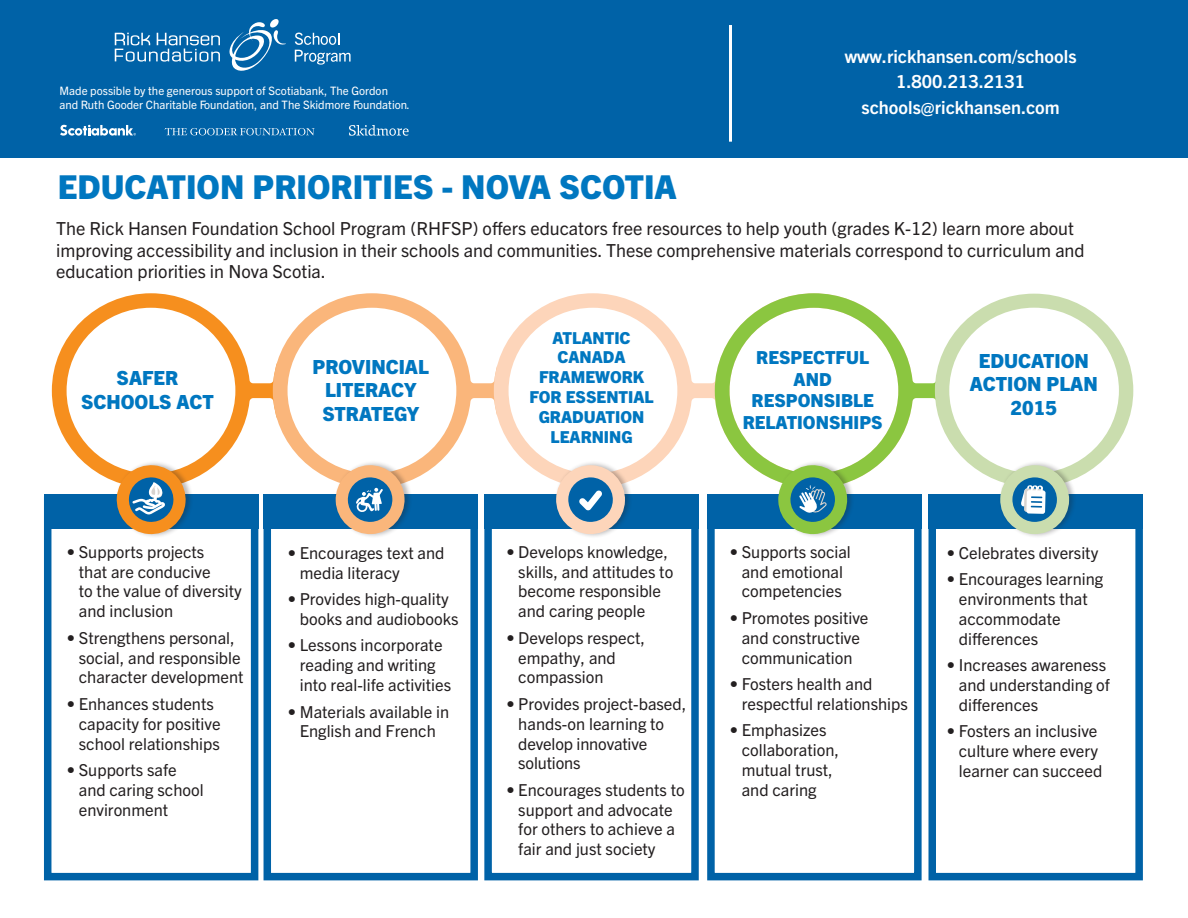
<style>
.page{position:relative;width:1188px;height:918px;background:#fff}
.page>*{position:absolute;margin:0;border:0;box-sizing:border-box;transform-origin:0 0}
.t1{font:800 33px "Trade Gothic Next LT Pro";color:#0077c0}
.t2{font:800 19.5px/23.4px "Trade Gothic Next LT Pro";color:#0077c0;text-align:center}
.t3{font:18px/21.6px "Trade Gothic Next LT Pro";color:#231f20}
.t4{font:700 18px/25.5px "Trade Gothic Next LT Pro";color:#fff;text-align:center}
.t5{font:800 18px/21.6px "Trade Gothic Next LT Pro";color:#0077c0;text-align:center}
.t6{font:16.5px/19.8px "Trade Gothic Next LT Pro";color:#231f20}
.t7{font:800 16.5px/19.8px "Trade Gothic Next LT Pro";color:#0077c0;text-align:center}
.t8{font:11.55px/14.5px "Trade Gothic Next LT Pro";color:#fff}
</style>
<div class="page">
<div style="left:0;top:0;width:1188px;height:157px;background:#0062a7"></div>
<div style="left:928px;top:497px;width:215px;height:383px;border:8px solid #0062a7"></div>
<div style="left:707px;top:497px;width:215px;height:383px;border:8px solid #0062a7"></div>
<div style="left:484px;top:497px;width:215px;height:383px;border:8px solid #0062a7"></div>
<div style="left:264px;top:497px;width:214px;height:383px;border:8px solid #0062a7"></div>
<div style="left:44px;top:497px;width:214px;height:383px;border:8px solid #0062a7"></div>
<div style="left:928px;top:494px;width:215px;height:35px;background:#0062a7"></div>
<div style="left:707px;top:494px;width:215px;height:35px;background:#0062a7"></div>
<div style="left:484px;top:494px;width:215px;height:35px;background:#0062a7"></div>
<div style="left:264px;top:494px;width:214px;height:35px;background:#0062a7"></div>
<div style="left:44px;top:494px;width:214px;height:35px;background:#0062a7"></div>
<svg style="left:52px;top:293px;width:221px;height:189px"></svg>
<svg style="left:273px;top:293px;width:221px;height:188px"></svg>
<svg style="left:494px;top:293px;width:221px;height:188px"></svg>
<div style="left:334px;top:460px;width:78px;height:78px;background:#231f20;opacity:.3"></div>
<svg style="left:335px;top:464px;width:70px;height:71px"></svg>
<div style="left:115px;top:460px;width:78px;height:78px;background:#231f20;opacity:.3"></div>
<svg style="left:115px;top:464px;width:72px;height:72px"></svg>
<div style="left:777px;top:460px;width:78px;height:78px;background:#231f20;opacity:.3"></div>
<div style="left:555px;top:460px;width:78px;height:78px;background:#231f20;opacity:.3"></div>
<svg style="left:555px;top:465px;width:71px;height:70px"></svg>
<div style="left:999px;top:460px;width:78px;height:78px;background:#231f20;opacity:.3"></div>
<svg style="left:715px;top:293px;width:418px;height:242px"></svg>
<hr style="left:729px;top:25px;width:3px;height:117px;background:#fff">
<svg style="left:115px;top:33px;width:105px;height:29px"></svg>
<svg style="left:229px;top:19px;width:57px;height:52px"></svg>
<svg style="left:295px;top:33px;width:56px;height:32px"></svg>
<svg style="left:349px;top:125px;width:60px;height:11px"></svg>
<svg style="left:60px;top:125px;width:76px;height:11px"></svg>
<svg style="left:165px;top:128px;width:150px;height:7px"></svg>
<p class="t8" style="left:60px;top:83px;width:352px">Made possible by the generous support of Scotiabank, The Gordon<br>and Ruth Gooder Charitable Foundation, and The Skidmore Foundation.</p>
<p class="t4" style="left:845px;top:42px;width:233px">www.rickhansen.com/schools<br>1.800.213.2131 schools@rickhansen.com</p>
<h1 class="t1" style="left:58px;top:164px;width:620px">EDUCATION PRIORITIES - NOVA SCOTIA</h1>
<p class="t3" style="left:56px;top:217px;width:1030px">The Rick Hansen Foundation School Program (RHFSP) offers educators free resources to help youth (grades K-12) learn more about improving accessibility and inclusion in their schools and communities. These comprehensive materials correspond to curriculum and education priorities in Nova Scotia.</p>
<p class="t2" style="left:81px;top:365px;width:134px">SAFER<br>SCHOOLS ACT</p>
<p class="t2" style="left:312px;top:354px;width:118px">PROVINCIAL<br>LITERACY<br>STRATEGY</p>
<p class="t6" style="left:79px;top:541px;width:164px;text-indent:-12px">• Supports projects<br>that are conducive<br>to the value of diversity and inclusion</p>
<p class="t6" style="left:79px;top:627px;width:166px;text-indent:-12px">• Strengthens personal, social, and responsible character development</p>
<p class="t6" style="left:79px;top:693px;width:143px;text-indent:-12px">• Enhances students capacity for positive school relationships</p>
<p class="t6" style="left:79px;top:759px;width:126px;text-indent:-12px">• Supports safe and caring school environment</p>
<p class="t6" style="left:300px;top:542px;width:146px;text-indent:-12px">• Encourages text and media literacy</p>
<p class="t6" style="left:300px;top:588px;width:160px;text-indent:-12px">• Provides high-quality books and audiobooks</p>
<p class="t6" style="left:300px;top:634px;width:153px;text-indent:-12px">• Lessons incorporate reading and writing into real-life activities</p>
<p class="t6" style="left:288px;top:701px;width:163px;text-align:center">• Materials available in<br>English and French</p>
<p class="t7" style="left:529px;top:327px;width:126px">ATLANTIC<br>CANADA<br>FRAMEWORK<br>FOR ESSENTIAL<br>GRADUATION<br>LEARNING</p>
<p class="t6" style="left:518px;top:541px;width:156px;text-indent:-12px">• Develops knowledge, skills, and attitudes to become responsible and caring people</p>
<p class="t6" style="left:518px;top:627px;width:128px;text-indent:-12px">• Develops respect, empathy, and compassion</p>
<p class="t6" style="left:518px;top:693px;width:170px;text-indent:-12px">• Provides project-based, hands-on learning to develop innovative solutions</p>
<p class="t6" style="left:518px;top:779px;width:168px;text-indent:-12px">• Encourages students to support and advocate for others to achieve a fair and just society</p>
<p class="t5" style="left:743px;top:346px;width:141px">RESPECTFUL<br>AND<br>RESPONSIBLE<br>RELATIONSHIPS</p>
<p class="t2" style="left:970px;top:348px;width:129px">EDUCATION<br>ACTION PLAN<br>2015</p>
<p class="t6" style="left:730px;top:541px;width:123px;text-align:center">• Supports social and emotional competencies</p>
<p class="t6" style="left:730px;top:607px;width:140px;text-align:center">• Promotes positive and constructive communication</p>
<p class="t6" style="left:742px;top:673px;width:168px;text-indent:-12px">• Fosters health and respectful relationships</p>
<p class="t6" style="left:742px;top:719px;width:99px;text-indent:-12px">• Emphasizes collaboration, mutual trust, and caring</p>
<p class="t6" style="left:947px;top:542px;width:153px">• Celebrates diversity</p>
<p class="t6" style="left:959px;top:568px;width:146px;text-indent:-12px">• Encourages learning environments that accommodate differences</p>
<p class="t6" style="left:959px;top:654px;width:153px;text-indent:-12px">• Increases awareness and understanding of differences</p>
<p class="t6" style="left:959px;top:720px;width:145px;text-indent:-12px">• Fosters an inclusive culture where every learner can succeed</p>
</div>
